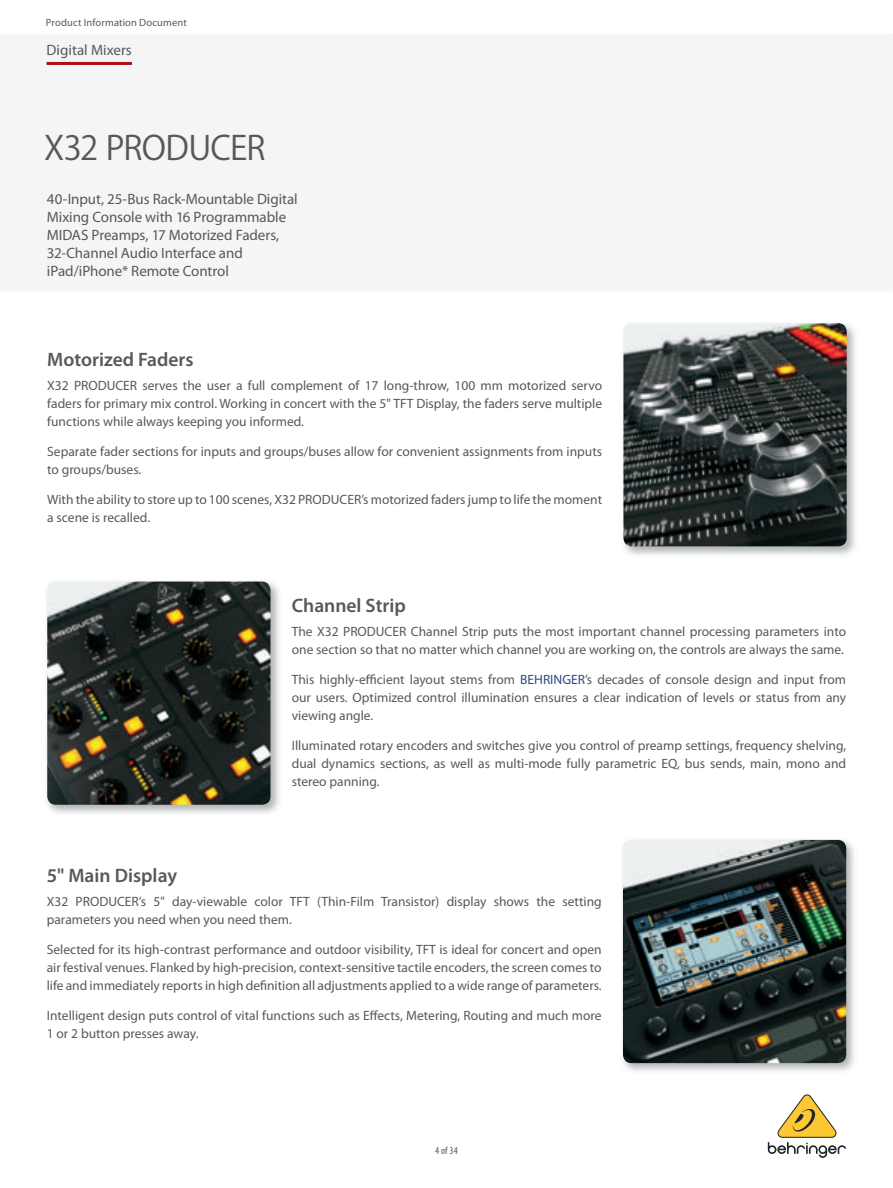
<style>
.page{position:relative;width:893px;height:1188px;background:#fff}
.page>*{position:absolute;margin:0;border:0;box-sizing:border-box;transform-origin:0 0}
.t1{font:33px "Koz Go Pro Regular 90 pv RKSJ H";letter-spacing:-.02em;color:#57585a}
.t2{font:600 19.5px "Myriad Pro";color:#57585a}
.t3{font:15px/18px "Myriad Pro";letter-spacing:-.005em;color:#57585a}
.t4{font:13.5px/18px "Myriad Pro";color:#57585a}
.t5{font:10.5px "Myriad Pro";letter-spacing:.015em;color:#57585a}
.t6{font:condensed 10.5px "Myriad Pro";color:#57585a}
.s1{color:#2f4983}
</style>
<div class="page">
<hr style="left:47px;top:62px;width:85px;height:3px;background:#b00d15">
<svg style="left:768px;top:1094px;width:78px;height:64px"></svg>
<img style="left:622px;top:839px;width:232px;height:233px">
<img style="left:623px;top:840px;width:223px;height:223px;border-radius:9px">
<img style="left:47px;top:581px;width:232px;height:233px">
<img style="left:47px;top:582px;width:223px;height:223px;border-radius:9px">
<img style="left:622px;top:322px;width:236px;height:234px">
<img style="left:623px;top:323px;width:224px;height:223px;border-radius:9px">
<p class="t5" style="left:46px;top:18px;width:142px">Product Information Document</p>
<p class="t3" style="left:47px;top:42px;width:87px">Digital Mixers</p>
<h1 class="t1" style="left:44px;top:135px;width:223px">X32 PRODUCER</h1>
<p class="t3" style="left:47px;top:191px;width:252px">40-Input, 25-Bus Rack-Mountable Digital Mixing Console with 16 Programmable MIDAS Preamps, 17 Motorized Faders, 32-Channel Audio Interface and iPad/iPhone* Remote Control</p>
<h2 class="t2" style="left:47px;top:352px;width:148px">Motorized Faders</h2>
<p class="t4" style="left:47px;top:378px;width:556px;text-align:justify">X32 PRODUCER serves the user a full complement of 17 long-throw, 100 mm motorized servo faders for primary mix control. Working in concert with the 5" TFT Display, the faders serve multiple functions while always keeping you informed.</p>
<p class="t4" style="left:47px;top:444px;width:556px">Separate fader sections for inputs and groups/buses allow for convenient assignments from inputs to groups/buses.</p>
<p class="t4" style="left:47px;top:492px;width:556px">With the ability to store up to 100 scenes, X32 PRODUCER’s motorized faders jump to life the moment a scene is recalled.</p>
<h2 class="t2" style="left:292px;top:598px;width:116px">Channel Strip</h2>
<p class="t4" style="left:292px;top:624px;width:556px">The X32 PRODUCER Channel Strip puts the most important channel processing parameters into one section so that no matter which channel you are working on, the controls are always the same.</p>
<p class="t4" style="left:292px;top:672px;width:556px;text-align:justify">This highly-efficient layout stems from <span class="s1">BEHRINGER</span>’s decades of console design and input from our users. Optimized control illumination ensures a clear indication of levels or status from any viewing angle.</p>
<p class="t4" style="left:292px;top:738px;width:556px;text-align:justify">Illuminated rotary encoders and switches give you control of preamp settings, frequency shelving, dual dynamics sections, as well as multi-mode fully parametric EQ, bus sends, main, mono and stereo panning.</p>
<h2 class="t2" style="left:47px;top:868px;width:132px">5" Main Display</h2>
<p class="t4" style="left:47px;top:894px;width:556px">X32 PRODUCER’s 5" day-viewable color TFT (Thin-Film Transistor) display shows the setting parameters you need when you need them.</p>
<p class="t4" style="left:47px;top:942px;width:556px;text-align:justify">Selected for its high-contrast performance and outdoor visibility, TFT is ideal for concert and open air festival venues. Flanked by high-precision, context-sensitive tactile encoders, the screen comes to life and immediately reports in high definition all adjustments applied to a wide range of parameters.</p>
<p class="t4" style="left:47px;top:1008px;width:556px">Intelligent design puts control of vital functions such as Effects, Metering, Routing and much more<br>1 or 2 button presses away.</p>
<p class="t6" style="left:435px;top:1147px;width:24px">4 of 34</p>
</div>
